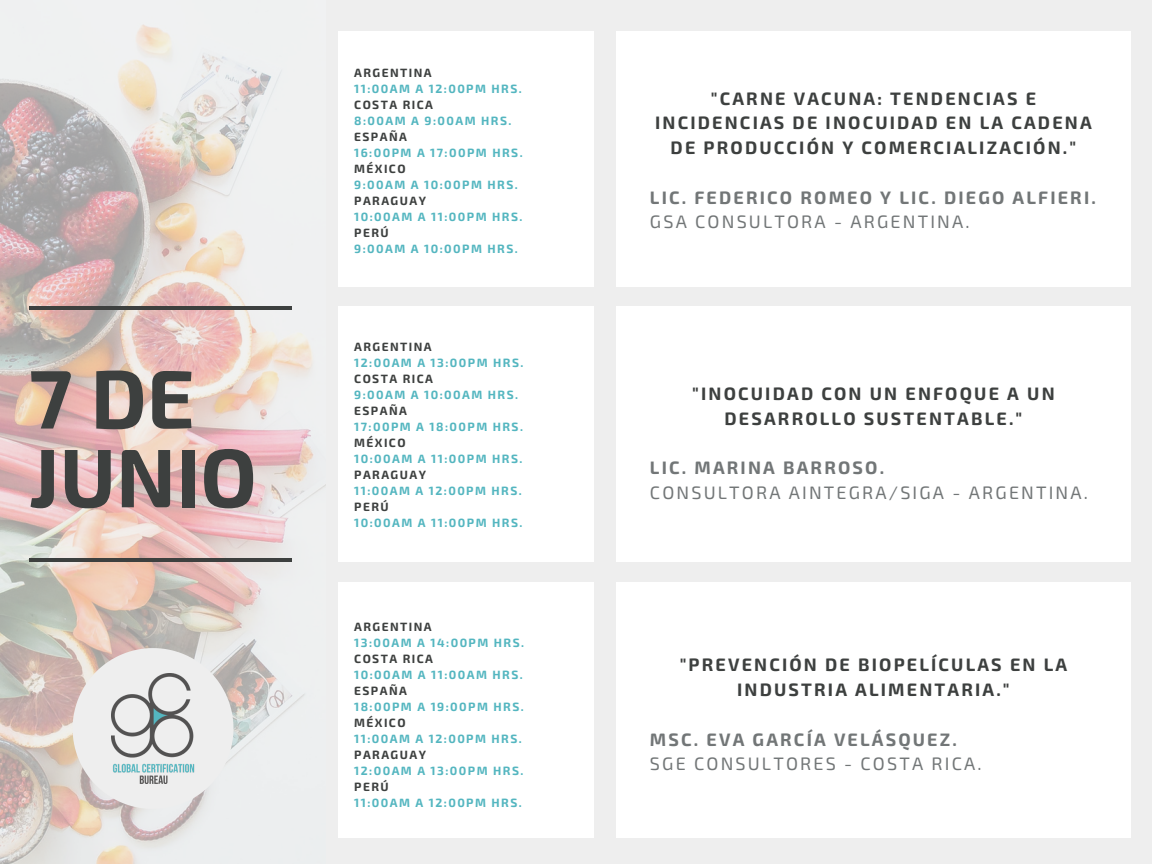
<style>
.page{position:relative;width:1152px;height:864px;background:#eee}
.page>*{position:absolute;margin:0;border:0;box-sizing:border-box;transform-origin:0 0}
.t1{font:700 82.95px/78.8px "Exo 2";color:#3d403f}
.t2{font:700 18px/24.8px "Exo 2";letter-spacing:.12em;color:#3d403f;text-align:center}
.t3{font:18px "Exo 2";letter-spacing:.12em;color:#727677}
.t4{font:700 18px "Exo 2";letter-spacing:.12em;color:#727677}
.t5{font:700 12px "Exo 2";letter-spacing:.12em;color:#54b6c0}
.t6{font:700 12px "Exo 2";letter-spacing:.12em;color:#3d403f}
</style>
<div class="page">
<img style="left:0;top:25px;width:326px;height:839px">
<hr style="left:29px;top:307px;width:263px;height:3px;background:#3d403f">
<hr style="left:29px;top:558px;width:263px;height:4px;background:#3d403f">
<div style="left:338px;top:31px;width:256px;height:256px;background:#fff"></div>
<div style="left:616px;top:31px;width:515px;height:256px;background:#fff"></div>
<div style="left:616px;top:307px;width:515px;height:255px;background:#fff"></div>
<div style="left:616px;top:582px;width:515px;height:255px;background:#fff"></div>
<svg style="left:73px;top:648px;width:161px;height:161px"></svg>
<img style="left:112px;top:673px;width:83px;height:111px">
<div style="left:338px;top:307px;width:256px;height:255px;background:#fff"></div>
<div style="left:338px;top:582px;width:256px;height:255px;background:#fff"></div>
<p class="t1" style="left:29px;top:355px;width:230px">7DE<br>JUNIO</p>
<p class="t6" style="left:354px;top:65px;width:79px">ARGENTINA</p>
<p class="t5" style="left:354px;top:81px;width:169px">11:00AM A 12:00PM HRS.</p>
<p class="t6" style="left:354px;top:97px;width:80px">COSTA RICA</p>
<p class="t5" style="left:354px;top:113px;width:159px">8:00AM A 9:00AM HRS.</p>
<p class="t6" style="left:354px;top:129px;width:54px">ESPAÑA</p>
<p class="t5" style="left:354px;top:145px;width:170px">16:00PM A 17:00PM HRS.</p>
<p class="t6" style="left:354px;top:161px;width:53px">MÉXICO</p>
<p class="t5" style="left:354px;top:177px;width:165px">9:00AM A 10:00PM HRS.</p>
<p class="t6" style="left:354px;top:193px;width:73px">PARAGUAY</p>
<p class="t5" style="left:354px;top:209px;width:170px">10:00AM A 11:00PM HRS.</p>
<p class="t6" style="left:354px;top:225px;width:36px">PERÚ</p>
<p class="t5" style="left:354px;top:241px;width:165px">9:00AM A 10:00PM HRS.</p>
<p class="t6" style="left:354px;top:339px;width:79px">ARGENTINA</p>
<p class="t5" style="left:354px;top:355px;width:171px">12:00AM A 13:00PM HRS.</p>
<p class="t6" style="left:354px;top:371px;width:80px">COSTA RICA</p>
<p class="t5" style="left:354px;top:387px;width:165px">9:00AM A 10:00AM HRS.</p>
<p class="t6" style="left:354px;top:403px;width:54px">ESPAÑA</p>
<p class="t5" style="left:354px;top:419px;width:170px">17:00PM A 18:00PM HRS.</p>
<p class="t6" style="left:354px;top:435px;width:53px">MÉXICO</p>
<p class="t5" style="left:354px;top:451px;width:170px">10:00AM A 11:00PM HRS.</p>
<p class="t6" style="left:354px;top:467px;width:73px">PARAGUAY</p>
<p class="t5" style="left:354px;top:483px;width:169px">11:00AM A 12:00PM HRS.</p>
<p class="t6" style="left:354px;top:499px;width:36px">PERÚ</p>
<p class="t5" style="left:354px;top:515px;width:170px">10:00AM A 11:00PM HRS.</p>
<p class="t6" style="left:354px;top:619px;width:79px">ARGENTINA</p>
<p class="t5" style="left:354px;top:635px;width:171px">13:00AM A 14:00PM HRS.</p>
<p class="t6" style="left:354px;top:651px;width:80px">COSTA RICA</p>
<p class="t5" style="left:354px;top:667px;width:170px">10:00AM A 11:00AM HRS.</p>
<p class="t6" style="left:354px;top:683px;width:54px">ESPAÑA</p>
<p class="t5" style="left:354px;top:699px;width:171px">18:00PM A 19:00PM HRS.</p>
<p class="t6" style="left:354px;top:715px;width:53px">MÉXICO</p>
<p class="t5" style="left:354px;top:731px;width:169px">11:00AM A 12:00PM HRS.</p>
<p class="t6" style="left:354px;top:747px;width:73px">PARAGUAY</p>
<p class="t5" style="left:354px;top:763px;width:171px">12:00AM A 13:00PM HRS.</p>
<p class="t6" style="left:354px;top:779px;width:36px">PERÚ</p>
<p class="t5" style="left:354px;top:795px;width:169px">11:00AM A 12:00PM HRS.</p>
<p class="t2" style="left:655px;top:85px;width:438px">"CARNE VACUNA: TENDENCIAS E<br>INCIDENCIAS DE INOCUIDAD EN LA CADENA<br>DE PRODUCCIÓN Y COMERCIALIZACIÓN."</p>
<p class="t4" style="left:650px;top:185px;width:447px">LIC. FEDERICO ROMEO Y LIC. DIEGO ALFIERI.</p>
<p class="t3" style="left:650px;top:210px;width:321px">GSA CONSULTORA - ARGENTINA.</p>
<p class="t2" style="left:692px;top:380px;width:364px">"INOCUIDAD CON UN ENFOQUE A UN<br>DESARROLLO SUSTENTABLE."</p>
<p class="t4" style="left:650px;top:456px;width:236px">LIC. MARINA BARROSO.</p>
<p class="t3" style="left:650px;top:481px;width:439px">CONSULTORA AINTEGRA/SIGA - ARGENTINA.</p>
<p class="t2" style="left:680px;top:652px;width:389px">"PREVENCIÓN DE BIOPELÍCULAS EN LA<br>INDUSTRIA ALIMENTARIA."</p>
<p class="t4" style="left:650px;top:728px;width:308px">MSC. EVA GARCÍA VELÁSQUEZ.</p>
<p class="t3" style="left:650px;top:752px;width:333px">SGE CONSULTORES - COSTA RICA.</p>
</div>
